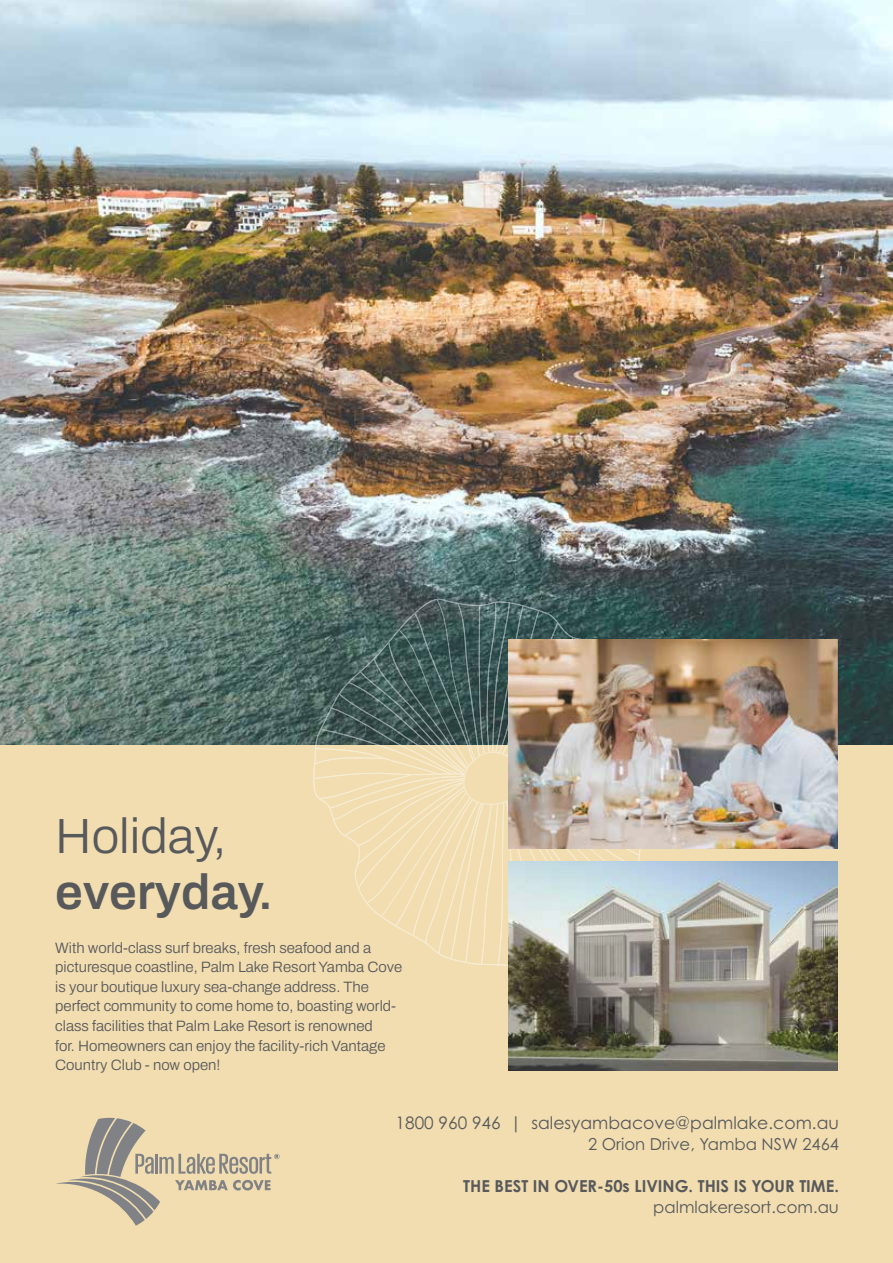
<style>
.page{position:relative;width:893px;height:1263px;background:#f1ddb0}
.page>*{position:absolute;margin:0;border:0;box-sizing:border-box;transform-origin:0 0}
.t1{font:600 49.5px "Archivo";color:#58595b}
.t2{font:300 49.5px "Archivo";color:#58595b}
.t3{font:17.25px "Century Gothic Pro";color:#58595b}
.t4{font:16.5px "Century Gothic Pro";color:#58595b}
.t5{font:700 16.5px "Century Gothic Pro";color:#58595b}
.t6{font:300 15px/19.5px "Archivo";color:#58595b}
</style>
<div class="page">
<svg style="left:56px;top:1118px;width:224px;height:108px"></svg>
<img style="left:0;top:0;width:893px;height:744px">
<svg style="left:312px;top:596px;width:355px;height:370px"></svg>
<svg style="left:382px;top:600px;width:279px;height:362px"></svg>
<img style="left:508px;top:640px;width:329px;height:209px">
<img style="left:508px;top:861px;width:329px;height:209px">
<h1 class="t2" style="left:55px;top:799px;width:172px">Holiday,</h1>
<h1 class="t1" style="left:55px;top:855px;width:219px">everyday.</h1>
<p class="t6" style="left:55px;top:938px;width:348px">With world-class surf breaks, fresh seafood and a picturesque coastline, Palm Lake Resort Yamba Cove is your boutique luxury sea-change address. The perfect community to come home to, boasting world&shy;class facilities that Palm Lake Resort is renowned<br>for. Homeowners can enjoy the facility-rich Vantage Country Club - now open!</p>
<p class="t3" style="left:396px;top:1112px;width:445px">1800 960 946 | salesyambacove@palmlake.com.au</p>
<p class="t4" style="left:588px;top:1134px;width:252px">2 Orion Drive, Yamba NSW 2464</p>
<p class="t5" style="left:463px;top:1175px;width:377px">THE BEST IN OVER-50s LIVING. THIS IS YOUR TIME.</p>
<p class="t4" style="left:653px;top:1197px;width:187px">palmlakeresort.com.au</p>
</div>
